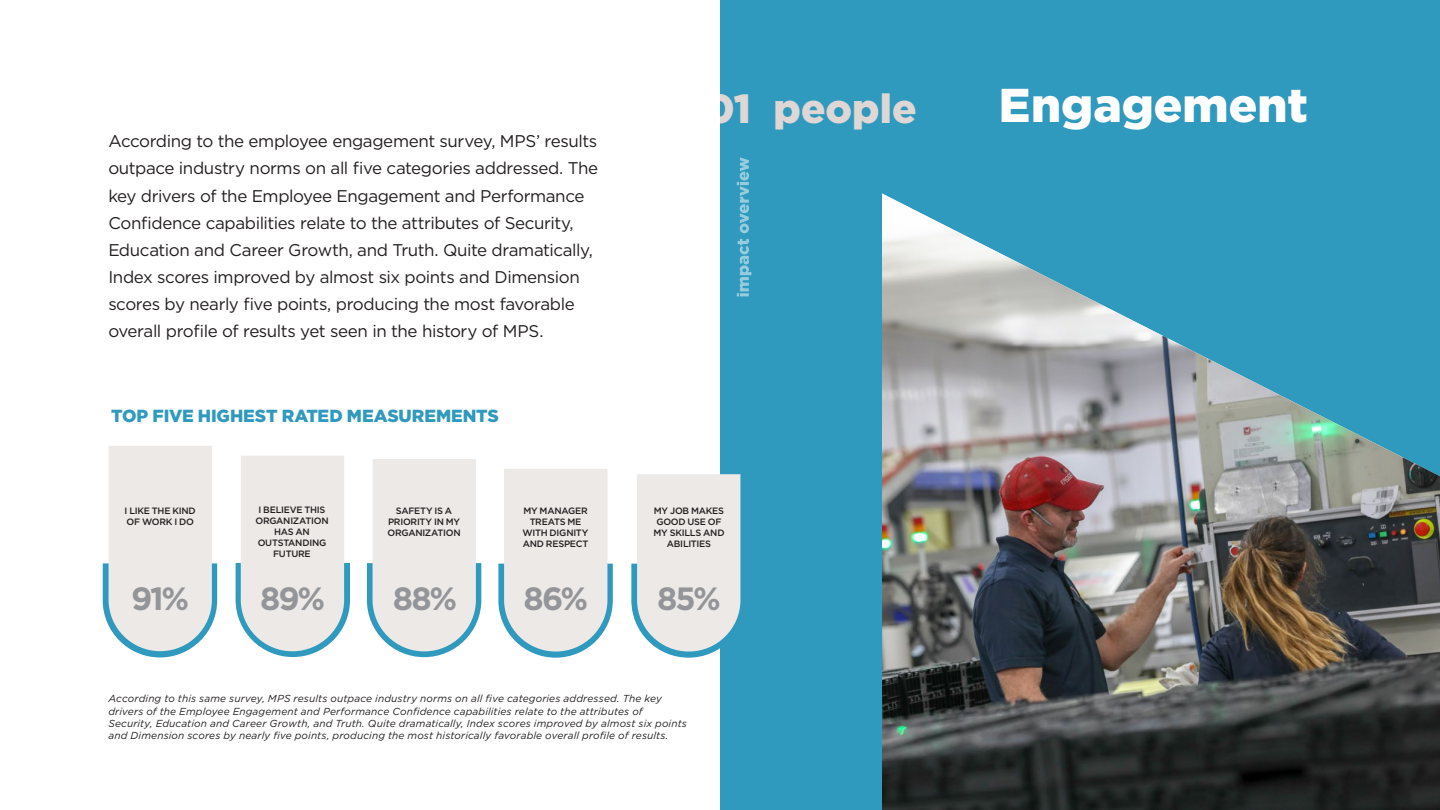
<style>
.page{position:relative;width:1440px;height:810px;background:#fff}
.page>*{position:absolute;margin:0;border:0;box-sizing:border-box;transform-origin:0 0}
.t1{font:900 47.38px "Gotham";color:#fff}
.t2{font:900 40.62px "Gotham";color:#ded7d5}
.t3{font:700 32.12px "Gotham";letter-spacing:-.06em;color:#939598}
.t4{font:900 17.5px "Gotham";letter-spacing:-.005em;color:#3099be}
.t5{font:16.88px/27.1px "Gotham";letter-spacing:-.025em;color:#231f20}
.t6{font:italic 10.12px/12.2px "Gotham";letter-spacing:.01em;color:#231f20}
.t7{font:500 9.25px/11px "Gotham";letter-spacing:-.025em;color:#231f20;text-align:center}
</style>
<div class="page">
<div style="left:720px;top:0;width:720px;height:810px;background:#3099be"></div>
<svg style="left:737px;top:157px;width:14px;height:139px"></svg>
<svg style="left:498px;top:469px;width:115px;height:189px;background:#e1e6e7"></svg>
<svg style="left:367px;top:459px;width:114px;height:198px;background:#e3e6e7"></svg>
<svg style="left:236px;top:456px;width:114px;height:201px;background:#e2e6e7"></svg>
<svg style="left:103px;top:446px;width:114px;height:211px;background:#e3e6e6"></svg>
<svg style="left:631px;top:474px;width:110px;height:184px;background:#dfe4e6"></svg>
<img style="left:882px;top:193px;width:558px;height:617px">
<p class="t5" style="left:108px;top:127px;width:491px">According to the employee engagement survey, MPS’ results outpace industry norms on all five categories addressed. The key drivers of the Employee Engagement and Performance Confidence capabilities relate to the attributes of Security, Education and Career Growth, and Truth. Quite dramatically, Index scores improved by almost six points and Dimension scores by nearly five points, producing the most favorable overall profile of results yet seen in the history of MPS.</p>
<p class="t4" style="left:111px;top:403px;width:389px">TOP FIVE HIGHEST RATED MEASUREMENTS</p>
<h2 class="t2" style="left:705px;top:81px;width:213px">01 people</h2>
<h1 class="t1" style="left:999px;top:73px;width:311px">Engagement</h1>
<p class="t7" style="left:125px;top:505px;width:73px;text-align:left">I LIKE THE KIND<br>OF WORK I DO</p>
<p class="t7" style="left:255px;top:504px;width:75px">I BELIEVE THIS<br>ORGANIZATION<br>HAS AN<br>OUTSTANDING<br>FUTURE</p>
<p class="t7" style="left:388px;top:505px;width:75px">SAFETY IS A<br>PRIORITY IN MY<br>ORGANIZATION</p>
<p class="t7" style="left:523px;top:505px;width:67px">MY MANAGER<br>TREATS ME<br>WITH DIGNITY<br>AND RESPECT</p>
<p class="t7" style="left:654px;top:505px;width:73px">MY JOB MAKES<br>GOOD USE OF<br>MY SKILLS AND<br>ABILITIES</p>
<h3 class="t3" style="left:131px;top:577px;width:59px">91%</h3>
<h3 class="t3" style="left:260px;top:577px;width:67px">89%</h3>
<h3 class="t3" style="left:393px;top:577px;width:66px">88%</h3>
<h3 class="t3" style="left:523px;top:577px;width:66px">86%</h3>
<h3 class="t3" style="left:657px;top:577px;width:65px">85%</h3>
<p class="t6" style="left:108px;top:692px;width:580px">According to this same survey, MPS results outpace industry norms on all five categories addressed. The key drivers of the Employee Engagement and Performance Confidence capabilities relate to the attributes of Security, Education and Career Growth, and Truth. Quite dramatically, Index scores improved by almost six points and Dimension scores by nearly five points, producing the most historically favorable overall profile of results.</p>
</div>
